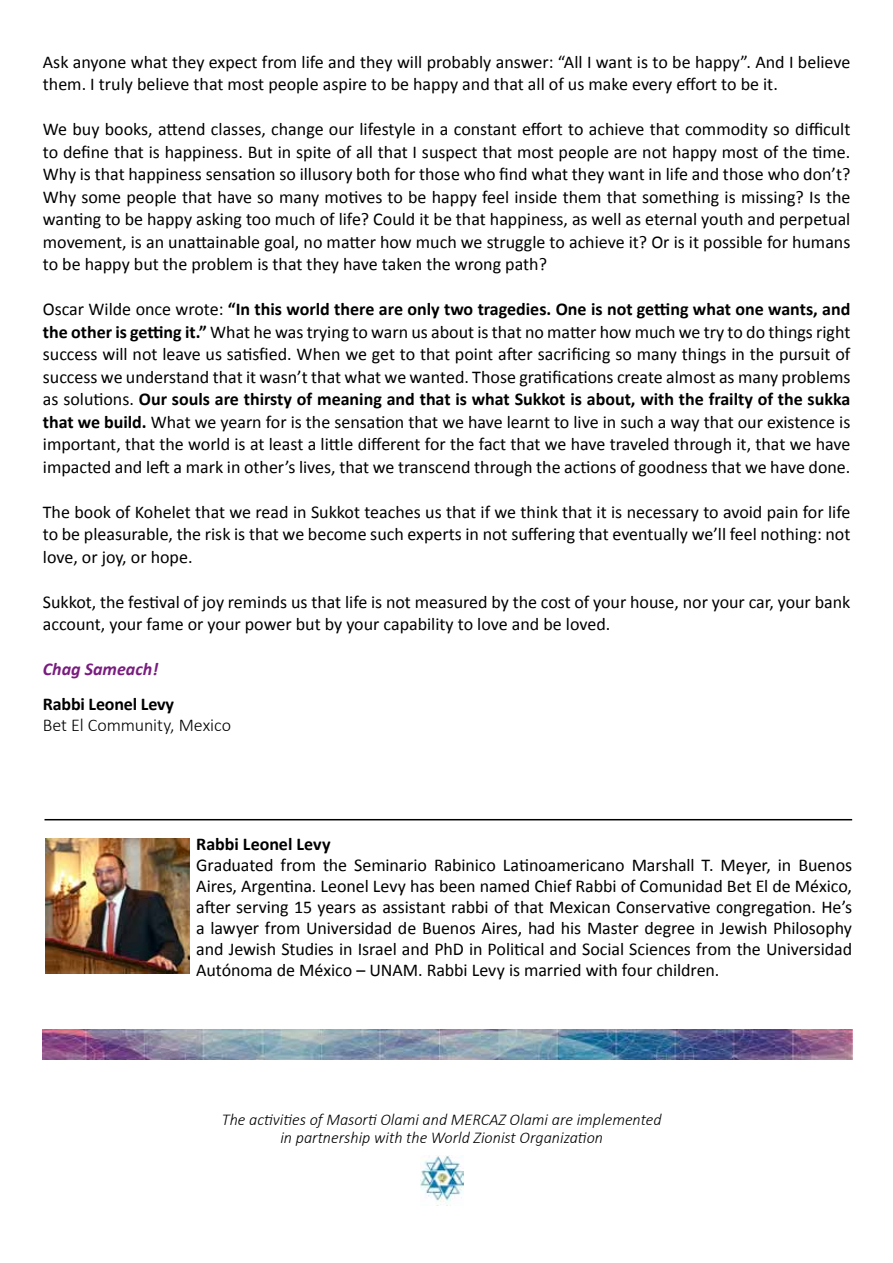
<style>
.page{position:relative;width:893px;height:1263px;background:#fff}
.page>*{position:absolute;margin:0;border:0;box-sizing:border-box;transform-origin:0 0}
.t1{font:18px/22.5px "Calibri";color:#000;text-align:justify}
.t2{font:700 18px "Calibri";letter-spacing:-.005em;color:#000}
.t3{font:300 18px "Calibri";letter-spacing:-.005em;color:#000}
.t4{font:italic 700 18px "Calibri";color:#791c7f}
.t5{font:italic 300 16.5px/18px "Calibri";color:#000;text-align:center}
.s1{font-weight:700}
</style>
<div class="page">
<img style="left:420px;top:1155px;width:43px;height:50px">
<img style="left:43px;top:1029px;width:809px;height:30px">
<hr style="left:45px;top:819px;width:807px;height:1px;background:#000">
<img style="left:46px;top:839px;width:143px;height:135px">
<p class="t1" style="left:43px;top:50px;width:809px">Ask anyone what they expect from life and they will probably answer “: All I want is to be happy .” And I believe them I. truly believe that most people aspire to be happy and that all of us make every effort to be .i t</p>
<p class="t1" style="left:43px;top:118px;width:809px">We buy books, attend classes, change our lifestyle in a constant effort to achieve that commodity so difficult to define that is happiness. But in spite of all that I suspect that most people are not happy most of the time.<br>Why is that happiness sensation so illusory both for those who find what they want in life and those who don ?t’ Why some people that have so many motives to be happy feel inside them that something is missing? Is the wanting to be happy asking too much of life? Could it be that happiness, as well as eternal youth and perpetual movement is, an unattainable goal, no matter how much we struggle to achieve it? Or is it possible for humans to be happy but the problem is that they have taken the wrong path?</p>
<p class="t1" style="left:43px;top:298px;width:809px">Oscar Wilde once wrote <span class="s1">“</span>: <span class="s1">In this world there are only two tragedies. One is not getting what one wants, and the other is getting .i t ”</span> What he was trying to warn us about is that no matter how much we try to do things right success will not leave us satisfied. When we get to that point after sacrificing so many things in the pursuit of success we understand that it wasn t’ that what we wanted. Those gratifications create almost as many problems as solutions. <span class="s1">Our souls are thirsty of meaning and that is what Sukkot is about, with the frailty of the sukka that we build.</span> What we yearn for is the sensation that we have learnt to live in such a way that our existence is important, that the world is at least a little different for the fact that we have traveled through ,i t that we have impacted and left a mark in other s’ lives, that we transcend through the actions of goodness that we have done.</p>
<p class="t1" style="left:43px;top:500px;width:809px">The book of Kohelet that we read in Sukkot teaches us that if we think that isit necessary to avoid pain for life to be pleasurable, the risk is that we become such experts in not suffering that eventually we l l’ feel nothing: not love, or joy, or hope.</p>
<p class="t1" style="left:43px;top:590px;width:809px">Sukkot, the festival of joy reminds us that life is not measured by the cost of your house, nor your car, your bank account, your fame or your power but by your capability to love and be loved.</p>
<p class="t4" style="left:43px;top:658px;width:117px">Chag Sameach!</p>
<p class="t2" style="left:43px;top:692px;width:133px">Rabbi Leonel Levy</p>
<p class="t3" style="left:43px;top:713px;width:190px">Bet El Community, Mexico</p>
<p class="t2" style="left:196px;top:832px;width:136px">Rabbi Leonel Levy</p>
<p class="t1" style="left:196px;top:854px;width:657px;line-height:21px">Graduated from the Seminario Rabinico Latinoamericano Marshall .T Meyer, in Buenos Aires, Argentina. Leonel Levy has been named Chief Rabbi of Comunidad Bet El de México, after serving 15 years as assistant rabbi of that Mexican Conservative congregation. He s’ a lawyer from Universidad de Buenos Aires, had his Master degree in Jewish Philosophy and Jewish Studies in Israel and PhD in Political and Social Sciences from the Universidad Autónoma de México – UNAM. Rabbi Levy is married with four children.</p>
<p class="t5" style="left:222px;top:1111px;width:441px">The activities of Masorti Olami and MERCAZ Olami are implemented in partnership with the World Zionist Organization</p>
</div>
